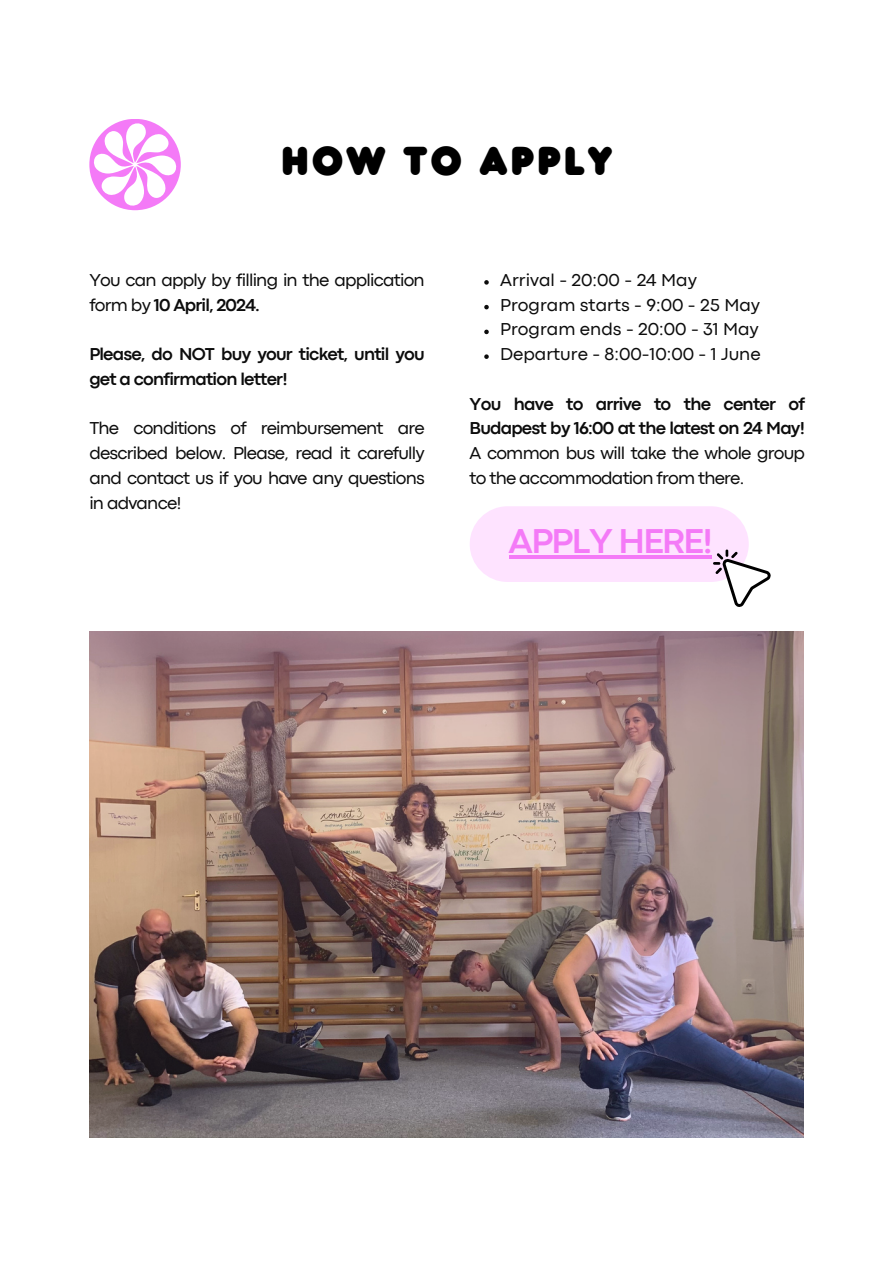
<style>
.page{position:relative;width:894px;height:1264px;background:#fff}
.page>*{position:absolute;margin:0;border:0;box-sizing:border-box;transform-origin:0 0}
.t1{font:42px "Frankfurter Com";letter-spacing:.05em;color:#000}
.t2{font:700 36px "Codec Pro";letter-spacing:-.045em;color:#f47af7}
.t3{font:18px/24.8px "Codec Pro";letter-spacing:-.045em;color:#0c0c0c}
.t4{font:700 18px/24.8px "Codec Pro";letter-spacing:-.045em;color:#0c0c0c}
.t5{font:18px/24.8px "Codec Pro";color:#0c0c0c}
.s1{font-weight:700}
</style>
<div class="page">
<div style="left:89px;top:119px;width:92px;height:91px;background:#f47af7;border-radius:50%"></div>
<svg style="left:94px;top:123px;width:82px;height:82px"></svg>
<img style="left:89px;top:631px;width:714px;height:505px">
<div style="left:469px;top:506px;width:279px;height:76px;background:#fee3ff;border-radius:38px"></div>
<svg style="left:713px;top:549px;width:57px;height:57px"></svg>
<svg style="left:484px;top:280px;width:4px;height:4px"></svg>
<svg style="left:484px;top:305px;width:4px;height:4px"></svg>
<svg style="left:484px;top:329px;width:4px;height:5px"></svg>
<svg style="left:484px;top:354px;width:4px;height:5px"></svg>
<hr style="left:508px;top:555px;width:203px;height:4px;background:#f47af7">
<h1 class="t1" style="left:281px;top:135px;width:333px">HOW TO APPLY</h1>
<p class="t3" style="left:89px;top:269px;width:337px">You can apply by filling in the application form by <span class="s1">10 April, 2024.</span></p>
<p class="t4" style="left:89px;top:343px;width:337px">Please, do NOT buy your ticket, until you get a confirmation letter!</p>
<p class="t3" style="left:89px;top:417px;width:337px;text-align:justify">The conditions of reimbursement are described below. Please, read it carefully and contact us if you have any questions in advance!</p>
<p class="t5" style="left:500px;top:269px;width:262px">Arrival - 20:00 - 24 May<br>Program starts - 9:00 - 25 May<br>Program ends - 20:00 - 31 May<br>Departure - 8:00-10:00 - 1 June</p>
<p class="t4" style="left:469px;top:392px;width:337px">You have to arrive to the center of<br>Budapest by 16:00 at the latest on 24 May!</p>
<p class="t3" style="left:469px;top:442px;width:337px">A common bus will take the whole group to the accommodation from there.</p>
<h2 class="t2" style="left:508px;top:528px;width:206px">APPLY HERE!</h2>
</div>
